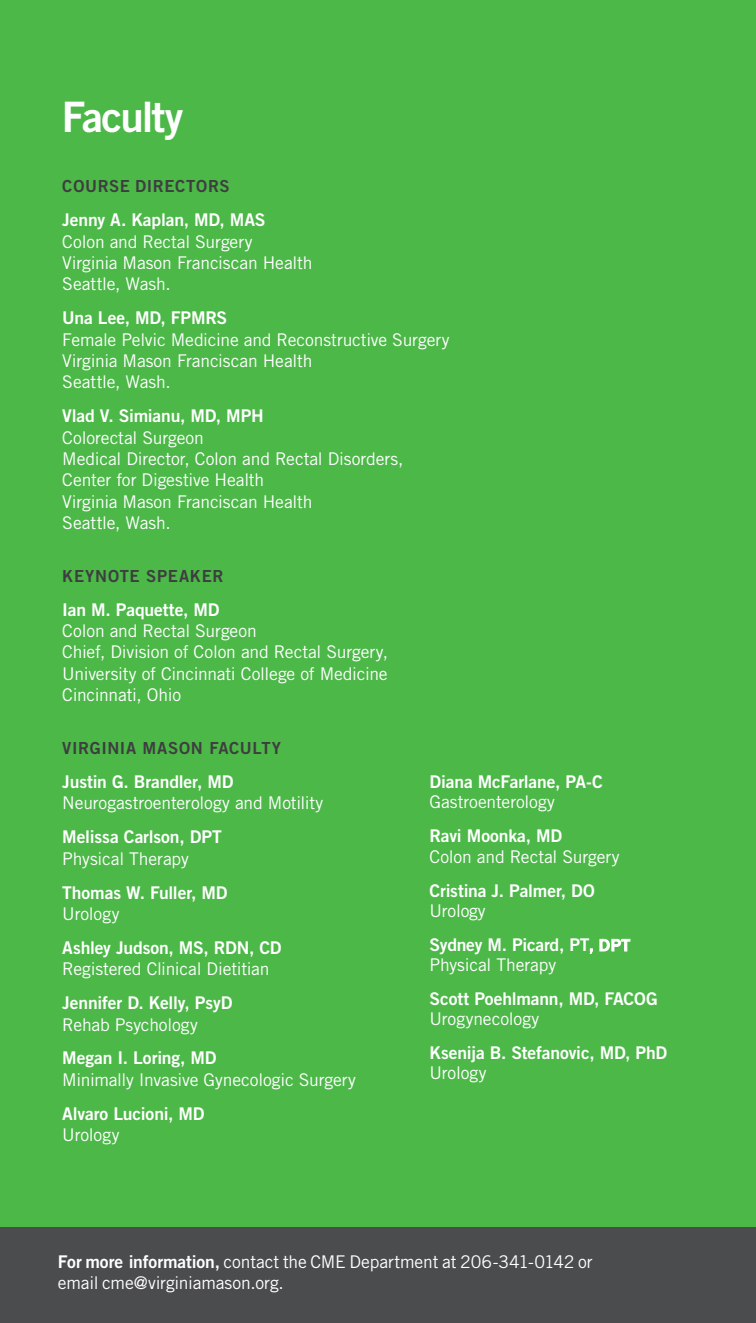
<style>
.page{position:relative;width:756px;height:1323px;background:#4cb848}
.page>*{position:absolute;margin:0;border:0;box-sizing:border-box;transform-origin:0 0}
.t1{font:42px "Trade Gothic LT Std Bd 2";letter-spacing:-.045em;color:#fff}
.t2{font:17.5px/21.3px "Trade Gothic LT Std";letter-spacing:-.01em;color:#fff}
.t3{font:17.5px "Trade Gothic LT Std Bd 2";letter-spacing:-.01em;color:#fff}
.t4{font:16.62px "Trade Gothic LT Std Bd 2";letter-spacing:.04em;color:#3e3e3f}
.s1{font-family:"Franklin Gothic";font-weight:500}
.s2{font-family:"Trade Gothic LT Std Bd 2"}
</style>
<div class="page">
<div style="left:0;top:1228px;width:756px;height:95px;background:#4b4c4d"></div>
<h1 class="t1" style="left:62px;top:91px;width:123px">Faculty</h1>
<p class="t4" style="left:62px;top:176px;width:169px">COURSE DIRECTORS</p>
<p class="t3" style="left:62px;top:209px;width:205px">Jenny A. Kaplan, MD, MAS</p>
<p class="t2" style="left:62px;top:230px;width:252px">Colon and Rectal Surgery<br>Virginia Mason Franciscan Health<br>Seattle, Wash.</p>
<p class="t3" style="left:62px;top:307px;width:167px">Una Lee, MD, FPMRS</p>
<p class="t2" style="left:62px;top:328px;width:389px">Female Pelvic Medicine and Reconstructive Surgery<br>Virginia Mason Franciscan Health<br>Seattle, Wash.</p>
<p class="t3" style="left:62px;top:405px;width:203px">Vlad V. Simianu, MD, MPH</p>
<p class="t2" style="left:62px;top:426px;width:343px">Colorectal Surgeon<br>Medical Director, Colon and Rectal Disorders,<br>Center for Digestive Health<br>Virginia Mason Franciscan Health<br>Seattle, Wash.</p>
<p class="t4" style="left:62px;top:566px;width:163px">KEYNOTE SPEAKER</p>
<p class="t3" style="left:62px;top:599px;width:159px">Ian M. Paquette, MD</p>
<p class="t2" style="left:62px;top:620px;width:327px">Colon and Rectal Surgeon<br>Chief, Division of Colon and Rectal Surgery, University of Cincinnati College of Medicine Cincinnati, Ohio</p>
<p class="t4" style="left:62px;top:738px;width:220px">VIRGINIA MASON FACULTY</p>
<p class="t3" style="left:62px;top:771px;width:173px">Justin G. Brandler, MD</p>
<p class="t2" style="left:62px;top:792px;width:263px">Neurogastroenterology and Motility</p>
<p class="t3" style="left:62px;top:826px;width:161px">Melissa Carlson, DPT</p>
<p class="t2" style="left:62px;top:848px;width:128px">Physical Therapy</p>
<p class="t3" style="left:62px;top:881px;width:167px">Thomas W. Fuller, MD</p>
<p class="t2" style="left:62px;top:903px;width:59px">Urology</p>
<p class="t3" style="left:62px;top:937px;width:221px">Ashley Judson, MS, RDN, CD</p>
<p class="t2" style="left:62px;top:958px;width:209px">Registered Clinical Dietitian</p>
<p class="t3" style="left:62px;top:992px;width:172px">Jennifer D. Kelly, PsyD</p>
<p class="t2" style="left:62px;top:1013px;width:137px">Rehab Psychology</p>
<p class="t3" style="left:62px;top:1047px;width:156px">Megan I. Loring, MD</p>
<p class="t2" style="left:62px;top:1069px;width:295px">Minimally Invasive Gynecologic Surgery</p>
<p class="t3" style="left:62px;top:1103px;width:144px">Alvaro Lucioni, MD</p>
<p class="t2" style="left:62px;top:1124px;width:59px">Urology</p>
<p class="t3" style="left:430px;top:771px;width:175px">Diana McFarlane, PA-C</p>
<p class="t2" style="left:430px;top:791px;width:127px">Gastroenterology</p>
<p class="t3" style="left:430px;top:825px;width:134px">Ravi Moonka, MD</p>
<p class="t2" style="left:430px;top:846px;width:192px">Colon and Rectal Surgery</p>
<p class="t3" style="left:430px;top:880px;width:167px">Cristina J. Palmer, DO</p>
<p class="t2" style="left:430px;top:900px;width:57px">Urology</p>
<p class="t3" style="left:430px;top:934px;width:202px">Sydney M. Picard, PT<span class="s1">, DPT</span></p>
<p class="t2" style="left:430px;top:954px;width:128px">Physical Therapy</p>
<p class="t3" style="left:430px;top:988px;width:230px">Scott Poehlmann, MD, FACOG</p>
<p class="t2" style="left:430px;top:1008px;width:111px">Urogynecology</p>
<p class="t3" style="left:430px;top:1042px;width:239px">Ksenija B. Stefanovic, MD, PhD</p>
<p class="t2" style="left:430px;top:1061px;width:59px">Urology</p>
<p class="t2" style="left:58px;top:1251px;width:536px"><span class="s2">For more information,</span> contact the CME Department at 206-341-0142 or email cme@virginiamason.org.</p>
</div>
